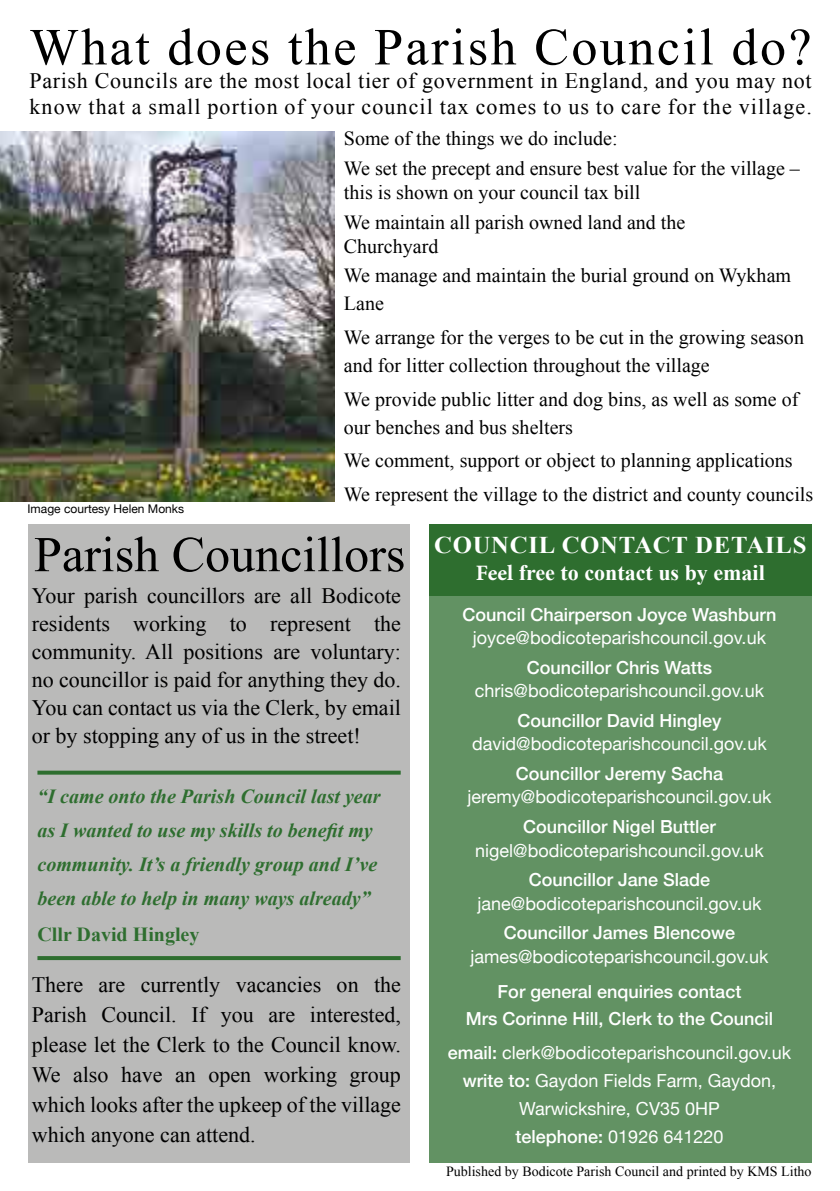
<style>
.page{position:relative;width:840px;height:1191px;background:#fff}
.page>*{position:absolute;margin:0;border:0;box-sizing:border-box;transform-origin:0 0}
.t1{font:52px "Times New Roman";letter-spacing:.045em;color:#000}
.t2{font:50px "Times New Roman";color:#000}
.t3{font:700 24px "Times New Roman";letter-spacing:.03em;color:#fff}
.t4{font:22px/28px "Times New Roman";letter-spacing:.03em;color:#000;text-align:justify}
.t5{font:700 22px "Times New Roman";color:#fff}
.t6{font:20px/29.6px "Times New Roman";color:#000}
.t7{font:italic 700 20px/34px "Times New Roman";color:#2e6e2f}
.t8{font:700 20px "Times New Roman";color:#2e6e2f}
.t9{font:18px/28px "Helvetica Neue";color:#fff;text-align:center}
.t10{font:500 18px/27.6px "Helvetica Neue";color:#fff;text-align:center}
.t11{font:14px "Times New Roman";color:#000}
.t12{font:12px "Helvetica Neue";color:#000}
.s1{font-family:"Minion Pro"}
.s2{font-weight:500}
</style>
<div class="page">
<div style="left:28px;top:524px;width:381px;height:638px;background:#babab9"></div>
<svg style="left:37px;top:770px;width:363px;height:4px"></svg>
<hr style="left:37px;top:956px;width:363px;height:4px;background:#2e6e2f">
<div style="left:429px;top:524px;width:382px;height:71px;background:#2e6e2f"></div>
<div style="left:429px;top:595px;width:382px;height:567px;background:#629263"></div>
<img style="left:0;top:131px;width:334px;height:370px">
<h1 class="t1" style="left:29px;top:12px;width:783px">What does the Parish Council do?</h1>
<p class="t4" style="left:29px;top:68px;width:783px;line-height:26px">Parish Councils are the most local tier of government in England, and you may not know that a small portion of your council tax comes to us to care for the village.</p>
<p class="t12" style="left:27px;top:500px;width:158px">Image courtesy Helen Monks</p>
<p class="t6" style="left:344px;top:123px;width:457px">Some of the things we do include:<br>We set the precept and ensure best value for the village –</p>
<p class="t6" style="left:344px;top:177px;width:343px">this is shown on your council tax bill<br>We maintain all parish owned land and the</p>
<p class="t6" style="left:344px;top:231px;width:448px;line-height:28.8px">Churchyard<br>We manage and maintain the burial ground on Wykham<br>Lane</p>
<p class="t6" style="left:344px;top:323px;width:461px;line-height:28px">We arrange for the verges to be cut in the growing season and for litter collection throughout the village</p>
<p class="t6" style="left:344px;top:384px;width:455px;line-height:28px">We provide public litter and dog bins, as well as some of our benches and bus shelters</p>
<p class="t6" style="left:344px;top:443px;width:470px;line-height:33.6px">We comment, support or object to planning applications<br>We represent the village to the district and county councils</p>
<h2 class="t2" style="left:34px;top:521px;width:372px">Parish Councillors</h2>
<p class="t4" style="left:32px;top:581px;width:370px">Your parish councillors are all Bodicote residents working to represent the community. All positions are voluntary: no councillor is paid for anything they do.<br>You can contact us via the Clerk, by email or by stopping any of us in the street!</p>
<p class="t7" style="left:37px;top:778px;width:344px">“I came onto the Parish Council last year as I wanted to use my skills to benefit my community. It’s a friendly group and I’ve been able to help in many ways already”</p>
<p class="t8" style="left:37px;top:920px;width:163px">Cllr David Hingley</p>
<p class="t4" style="left:32px;top:969px;width:370px;line-height:30px">There are currently vacancies on the Parish Council. If you are interested, please let the Clerk to the Council know.<br>We also have an open working group which looks after the upkeep of the village which anyone can attend.</p>
<p class="t3" style="left:434px;top:528px;width:374px">COUNCIL CONTACT DETAILS</p>
<p class="t5" style="left:475px;top:557px;width:290px"><span class="s1">Feel</span> free to contact us by email</p>
<p class="t10" style="left:462px;top:599px;width:315px">Council Chairperson Joyce Washburn</p>
<p class="t9" style="left:472px;top:625px;width:294px">joyce@bodicoteparishcouncil.gov.uk</p>
<p class="t10" style="left:526px;top:652px;width:187px">Councillor Chris Watts</p>
<p class="t9" style="left:474px;top:678px;width:290px">chris@bodicoteparishcouncil.gov.uk</p>
<p class="t10" style="left:517px;top:705px;width:206px">Councillor David Hingley</p>
<p class="t9" style="left:472px;top:731px;width:296px">david@bodicoteparishcouncil.gov.uk</p>
<p class="t10" style="left:515px;top:758px;width:209px">Councillor Jeremy Sacha</p>
<p class="t9" style="left:467px;top:784px;width:305px">jeremy@bodicoteparishcouncil.gov.uk</p>
<p class="t10" style="left:523px;top:811px;width:194px">Councillor Nigel Buttler</p>
<p class="t9" style="left:475px;top:837px;width:290px">nigel@bodicoteparishcouncil.gov.uk</p>
<p class="t10" style="left:528px;top:864px;width:183px">Councillor Jane Slade</p>
<p class="t9" style="left:477px;top:890px;width:285px">jane@bodicoteparishcouncil.gov.uk</p>
<p class="t10" style="left:503px;top:917px;width:233px">Councillor James Blencowe</p>
<p class="t9" style="left:470px;top:943px;width:299px">james@bodicoteparishcouncil.gov.uk</p>
<p class="t10" style="left:465px;top:976px;width:309px">For general enquiries contact<br>Mrs Corinne Hill, Clerk to the Council</p>
<p class="t9" style="left:447px;top:1039px;width:345px"><span class="s2">email:</span> clerk@bodicoteparishcouncil.gov.uk <span class="s2">write to:</span> Gaydon Fields Farm, Gaydon, Warwickshire, CV35 0HP<br><span class="s2">telephone:</span> 01926 641220</p>
<p class="t11" style="left:446px;top:1161px;width:367px">Published by Bodicote Parish Council and printed by KMS Litho</p>
</div>
